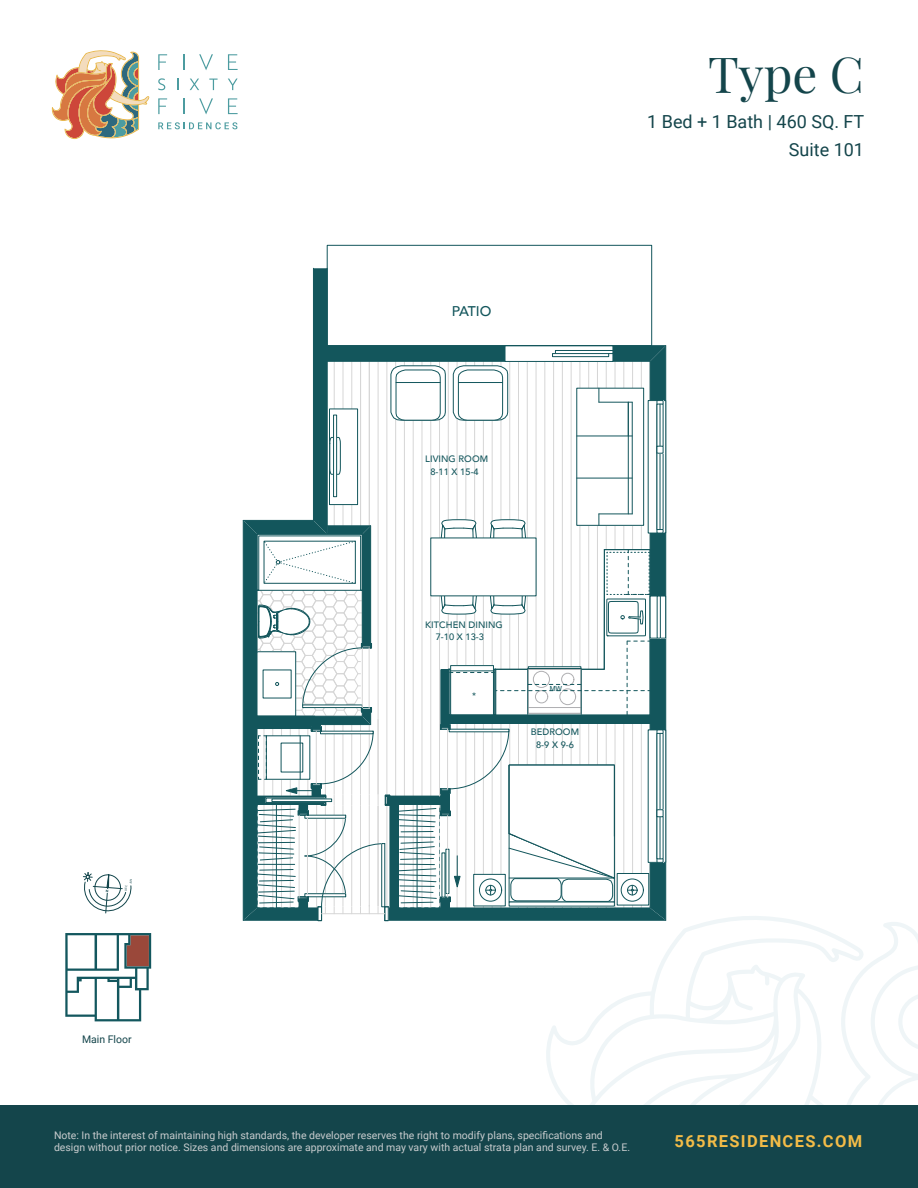
<style>
.page{position:relative;width:918px;height:1188px;background:#fff}
.page>*{position:absolute;margin:0;border:0;box-sizing:border-box;transform-origin:0 0}
.t1{font:49.5px "Playfair Display";color:#14454b}
.t2{font:18px "Roboto";color:#14454b}
.t3{font:700 16.5px "Roboto";letter-spacing:.08em;color:#f4bc47}
.t4{font:500 14.1px "Avenir";letter-spacing:-.035em;color:#13565c}
.t5{font:10.5px/12.6px "Roboto";color:#c8ccce}
.t6{font:10.5px "Roboto";color:#14454b}
.t7{font:10.35px "Arial";color:#13565c}
.t8{font:500 9.3px/12.8px "Avenir";letter-spacing:.005em;color:#13565c;text-align:center}
.t9{font:7.05px "Helvetica";color:#13565c}
</style>
<div class="page">
<div style="left:327px;top:245px;width:325px;height:101px;border:1px solid #13565c"></div>
<svg style="left:243px;top:268px;width:423px;height:653px"></svg>
<hr style="left:439px;top:663px;width:1px;height:133px;background:#d6d6d6">
<svg style="left:529px;top:914px;width:389px;height:192px"></svg>
<div style="left:0;top:1106px;width:918px;height:82px;background:#14454b"></div>
<svg style="left:158px;top:54px;width:9px;height:16px"></svg>
<svg style="left:183px;top:54px;width:1px;height:16px"></svg>
<svg style="left:199px;top:54px;width:14px;height:16px"></svg>
<svg style="left:228px;top:54px;width:10px;height:16px"></svg>
<svg style="left:158px;top:98px;width:9px;height:16px"></svg>
<svg style="left:183px;top:98px;width:1px;height:16px"></svg>
<svg style="left:199px;top:98px;width:14px;height:16px"></svg>
<svg style="left:228px;top:98px;width:10px;height:16px"></svg>
<svg style="left:158px;top:78px;width:7px;height:12px"></svg>
<svg style="left:190px;top:79px;width:9px;height:11px"></svg>
<svg style="left:209px;top:79px;width:9px;height:11px"></svg>
<svg style="left:228px;top:79px;width:10px;height:11px"></svg>
<svg style="left:158px;top:122px;width:79px;height:7px"></svg>
<svg style="left:51px;top:50px;width:98px;height:89px"></svg>
<svg style="left:65px;top:933px;width:86px;height:88px"></svg>
<svg style="left:83px;top:872px;width:49px;height:41px"></svg>
<p class="t6" style="left:82px;top:1031px;width:51px">Main Floor</p>
<p class="t4" style="left:452px;top:299px;width:41px">PATIO</p>
<p class="t8" style="left:425px;top:452px;width:64px">LIVING ROOM<br>8-11 X 15-4</p>
<p class="t8" style="left:436px;top:618px;width:69px;text-align:left;text-indent:-10px">KITCHEN DINING<br>7-10 X 13-3</p>
<p class="t7" style="left:472px;top:690px;width:6px">*</p>
<p class="t9" style="left:550px;top:683px;width:14px">MW</p>
<p class="t8" style="left:531px;top:725px;width:50px">BEDROOM<br>8-9 X 9-6</p>
<p class="t1" style="left:708px;top:35px;width:157px">Type C</p>
<p class="t2" style="left:647px;top:109px;width:219px">1 Bed + 1 Bath | 460 SQ. FT</p>
<p class="t2" style="left:789px;top:137px;width:77px">Suite 101</p>
<p class="t5" style="left:54px;top:1128px;width:578px">Note: In the interest of maintaining high standards, the developer reserves the right to modify plans, specifications and design without prior notice. Sizes and dimensions are approximate and may vary with actual strata plan and survey. E. &amp; O.E.</p>
<p class="t3" style="left:675px;top:1130px;width:189px">565RESIDENCES.COM</p>
</div>
